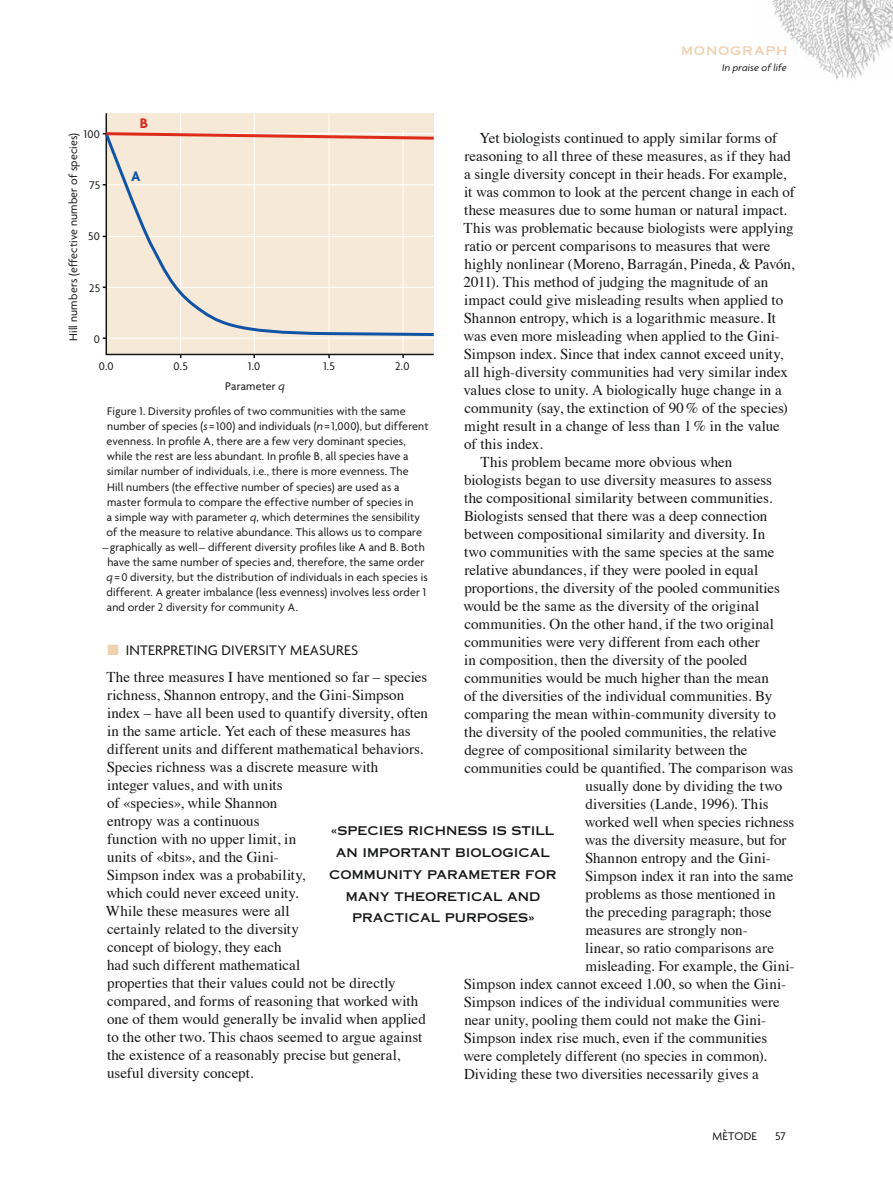
<style>
.page{position:relative;width:893px;height:1191px;background:#fff}
.page>*{position:absolute;margin:0;border:0;box-sizing:border-box;transform-origin:0 0}
.t1{font:15px/18px "Times";color:#151616}
.t2{font:15px "Agenda";letter-spacing:.015em;color:#151616}
.t3{font:700 15px "Agenda";color:#1154a6}
.t4{font:700 15px "Agenda";color:#dd2b1c}
.t5{font:12px "Agenda";letter-spacing:.015em;color:#151616}
.t6{font:12px/21.8px "Copperplate Thirty One AB";color:#151616;text-align:center}
.t7{font:12px "Copperplate Thirty One AB";letter-spacing:.06em;color:#eed1af}
.t8{font:italic 10.5px "Agenda";letter-spacing:.01em;color:#151616}
.s1{font-style:italic}
.s2{color:#eed1af}
</style>
<div class="page">
<svg style="left:105px;top:113px;width:329px;height:243px;background:#ede0d1"></svg>
<svg style="left:103px;top:141px;width:331px;height:196px;background:#f1e5d7"></svg>
<svg style="left:103px;top:131px;width:331px;height:10px;background:#edb0a2"></svg>
<img style="left:770px;top:0;width:123px;height:80px">
<p class="t7" style="left:681px;top:44px;width:108px">MONOGRAPH</p>
<p class="t8" style="left:722px;top:61px;width:66px">In praise of life</p>
<p class="t4" style="left:140px;top:114px;width:10px">B</p>
<p class="t5" style="left:84px;top:127px;width:18px">100</p>
<p class="t1" style="left:479px;top:128px;width:299px">Yet biologists continued to apply similar forms of</p>
<p class="t1" style="left:464px;top:146px;width:328px">reasoning to all three of these measures, as if they had</p>
<p class="t1" style="left:464px;top:164px;width:324px">a single diversity concept in their heads. For example,</p>
<p class="t1" style="left:464px;top:182px;width:332px">it was common to look at the percent change in each of</p>
<p class="t1" style="left:464px;top:200px;width:324px">these measures due to some human or natural impact.</p>
<p class="t1" style="left:464px;top:218px;width:332px">This was problematic because biologists were applying</p>
<p class="t1" style="left:464px;top:236px;width:308px">ratio or percent comparisons to measures that were</p>
<p class="t1" style="left:464px;top:254px;width:332px">highly nonlinear (Moreno, Barragán, Pineda, &amp; Pavón,</p>
<p class="t1" style="left:464px;top:272px;width:306px">2011). This method of judging the magnitude of an</p>
<p class="t1" style="left:464px;top:290px;width:321px">impact could give misleading results when applied to</p>
<p class="t1" style="left:464px;top:308px;width:314px">Shannon entropy, which is a logarithmic measure. It</p>
<p class="t1" style="left:463px;top:326px;width:318px">was even more misleading when applied to the Gini-</p>
<p class="t1" style="left:464px;top:344px;width:321px">Simpson index. Since that index cannot exceed unity,</p>
<p class="t1" style="left:464px;top:362px;width:325px">all high-diversity communities had very similar index</p>
<p class="t1" style="left:463px;top:380px;width:320px">values close to unity. A biologically huge change in a</p>
<p class="t1" style="left:464px;top:398px;width:325px">community (say, the extinction of 90% of the species)</p>
<p class="t1" style="left:464px;top:416px;width:317px">might result in a change of less than 1% in the value</p>
<p class="t1" style="left:464px;top:434px;width:80px">of this index.</p>
<p class="t1" style="left:481px;top:452px;width:253px">This problem became more obvious when</p>
<p class="t1" style="left:464px;top:470px;width:309px">biologists began to use diversity measures to assess</p>
<p class="t1" style="left:464px;top:488px;width:310px">the compositional similarity between communities.</p>
<p class="t1" style="left:464px;top:506px;width:305px">Biologists sensed that there was a deep connection</p>
<p class="t1" style="left:464px;top:524px;width:303px">between compositional similarity and diversity. In</p>
<p class="t1" style="left:464px;top:542px;width:312px">two communities with the same species at the same</p>
<p class="t1" style="left:464px;top:560px;width:295px">relative abundances, if they were pooled in equal</p>
<p class="t1" style="left:464px;top:578px;width:317px">proportions, the diversity of the pooled communities</p>
<p class="t1" style="left:463px;top:596px;width:297px">would be the same as the diversity of the original</p>
<p class="t1" style="left:464px;top:614px;width:311px">communities. On the other hand, if the two original</p>
<p class="t1" style="left:464px;top:632px;width:297px">communities were very different from each other</p>
<p class="t1" style="left:464px;top:650px;width:285px">in composition, then the diversity of the pooled</p>
<p class="t1" style="left:464px;top:668px;width:306px">communities would be much higher than the mean</p>
<p class="t1" style="left:464px;top:686px;width:309px">of the diversities of the individual communities. By</p>
<p class="t1" style="left:464px;top:704px;width:313px">comparing the mean within-community diversity to</p>
<p class="t1" style="left:464px;top:722px;width:314px">the diversity of the pooled communities, the relative</p>
<p class="t1" style="left:464px;top:740px;width:285px">degree of compositional similarity between the</p>
<p class="t1" style="left:464px;top:758px;width:331px">communities could be quantified. The comparison was</p>
<p class="t1" style="left:586px;top:776px;width:198px">usually done by dividing the two</p>
<p class="t1" style="left:585px;top:794px;width:185px">diversities (Lande, 1996). This</p>
<p class="t1" style="left:585px;top:812px;width:211px">worked well when species richness</p>
<p class="t1" style="left:585px;top:830px;width:203px">was the diversity measure, but for</p>
<p class="t1" style="left:585px;top:848px;width:187px">Shannon entropy and the Gini-</p>
<p class="t1" style="left:585px;top:866px;width:210px">Simpson index it ran into the same</p>
<p class="t1" style="left:586px;top:884px;width:191px">problems as those mentioned in</p>
<p class="t1" style="left:585px;top:902px;width:188px">the preceding paragraph; those</p>
<p class="t1" style="left:585px;top:920px;width:164px">measures are strongly non-</p>
<p class="t1" style="left:585px;top:938px;width:190px">linear, so ratio comparisons are</p>
<p class="t1" style="left:585px;top:956px;width:211px">misleading. For example, the Gini-</p>
<p class="t1" style="left:464px;top:974px;width:324px">Simpson index cannot exceed 1.00, so when the Gini-</p>
<p class="t1" style="left:464px;top:992px;width:317px">Simpson indices of the individual communities were</p>
<p class="t1" style="left:464px;top:1010px;width:303px">near unity, pooling them could not make the Gini-</p>
<p class="t1" style="left:464px;top:1028px;width:305px">Simpson index rise much, even if the communities</p>
<p class="t1" style="left:463px;top:1046px;width:305px">were completely different (no species in common).</p>
<p class="t1" style="left:464px;top:1064px;width:296px">Dividing these two diversities necessarily gives a</p>
<p class="t5" style="left:66px;top:341px;width:209px;rotate:-90deg">Hill numbers (effective number of species)</p>
<p class="t3" style="left:131px;top:167px;width:11px">A</p>
<p class="t5" style="left:89px;top:178px;width:12px">75</p>
<p class="t5" style="left:88px;top:229px;width:13px">50</p>
<p class="t5" style="left:89px;top:281px;width:12px">25</p>
<p class="t5" style="left:94px;top:332px;width:8px">0</p>
<p class="t5" style="left:99px;top:359px;width:16px">0.0</p>
<p class="t5" style="left:174px;top:359px;width:16px">0.5</p>
<p class="t5" style="left:248px;top:359px;width:14px">1.0</p>
<p class="t5" style="left:323px;top:359px;width:13px">1.5</p>
<p class="t5" style="left:395px;top:359px;width:16px">2.0</p>
<p class="t5" style="left:225px;top:379px;width:61px">Parameter <span class="s1">q</span></p>
<p class="t5" style="left:107px;top:404px;width:300px">Figure 1. Diversity profiles of two communities with the same</p>
<p class="t5" style="left:107px;top:419px;width:323px">number of species (<span class="s1">s</span>=100) and individuals (<span class="s1">n</span>=1,000), but different</p>
<p class="t5" style="left:107px;top:434px;width:301px">evenness. In profile A, there are a few very dominant species,</p>
<p class="t5" style="left:107px;top:449px;width:303px">while the rest are less abundant. In profile B, all species have a</p>
<p class="t5" style="left:107px;top:464px;width:303px">similar number of individuals, i.e., there is more evenness. The</p>
<p class="t5" style="left:107px;top:479px;width:294px">Hill numbers (the effective number of species) are used as a</p>
<p class="t5" style="left:107px;top:494px;width:308px">master formula to compare the effective number of species in</p>
<p class="t5" style="left:107px;top:509px;width:315px">a simple way with parameter <span class="s1">q</span>, which determines the sensibility</p>
<p class="t5" style="left:107px;top:524px;width:317px">of the measure to relative abundance. This allows us to compare</p>
<p class="t5" style="left:102px;top:539px;width:324px">–graphically as well– different diversity profiles like A and B. Both</p>
<p class="t5" style="left:107px;top:554px;width:318px">have the same number of species and, therefore, the same order</p>
<p class="t5" style="left:107px;top:569px;width:323px"><span class="s1">q</span>=0 diversity, but the distribution of individuals in each species is</p>
<p class="t5" style="left:107px;top:584px;width:321px">different. A greater imbalance (less evenness) involves less order 1</p>
<p class="t5" style="left:107px;top:599px;width:193px">and order 2 diversity for community A.</p>
<p class="t2" style="left:107px;top:641px;width:252px"><span class="s2">■</span> INTERPRETING DIVERSITY MEASURES</p>
<p class="t1" style="left:106px;top:666px;width:324px">The three measures I have mentioned so far – species richness, Shannon entropy, and the Gini-Simpson index – have all been used to quantify diversity, often in the same article. Yet each of these measures has different units and different mathematical behaviors.<br>Species richness was a discrete measure with<br>integer values, and with units<br>of «species», while Shannon<br>entropy was a continuous<br>function with no upper limit, in<br>units of «bits», and the Gini-<br>Simpson index was a probability,<br>which could never exceed unity.<br>While these measures were all<br>certainly related to the diversity<br>concept of biology, they each<br>had such different mathematical<br>properties that their values could not be directly compared, and forms of reasoning that worked with one of them would generally be invalid when applied to the other two. This chaos seemed to argue against the existence of a reasonably precise but general, useful diversity concept.</p>
<p class="t6" style="left:329px;top:820px;width:229px">«SPECIES RICHNESS IS STILL<br>AN IMPORTANT BIOLOGICAL<br>COMMUNITY PARAMETER FOR<br>MANY THEORETICAL AND<br>PRACTICAL PURPOSES»</p>
<p class="t5" style="left:712px;top:1129px;width:46px">MÈTODE</p>
<p class="t5" style="left:775px;top:1129px;width:12px">57</p>
</div>
